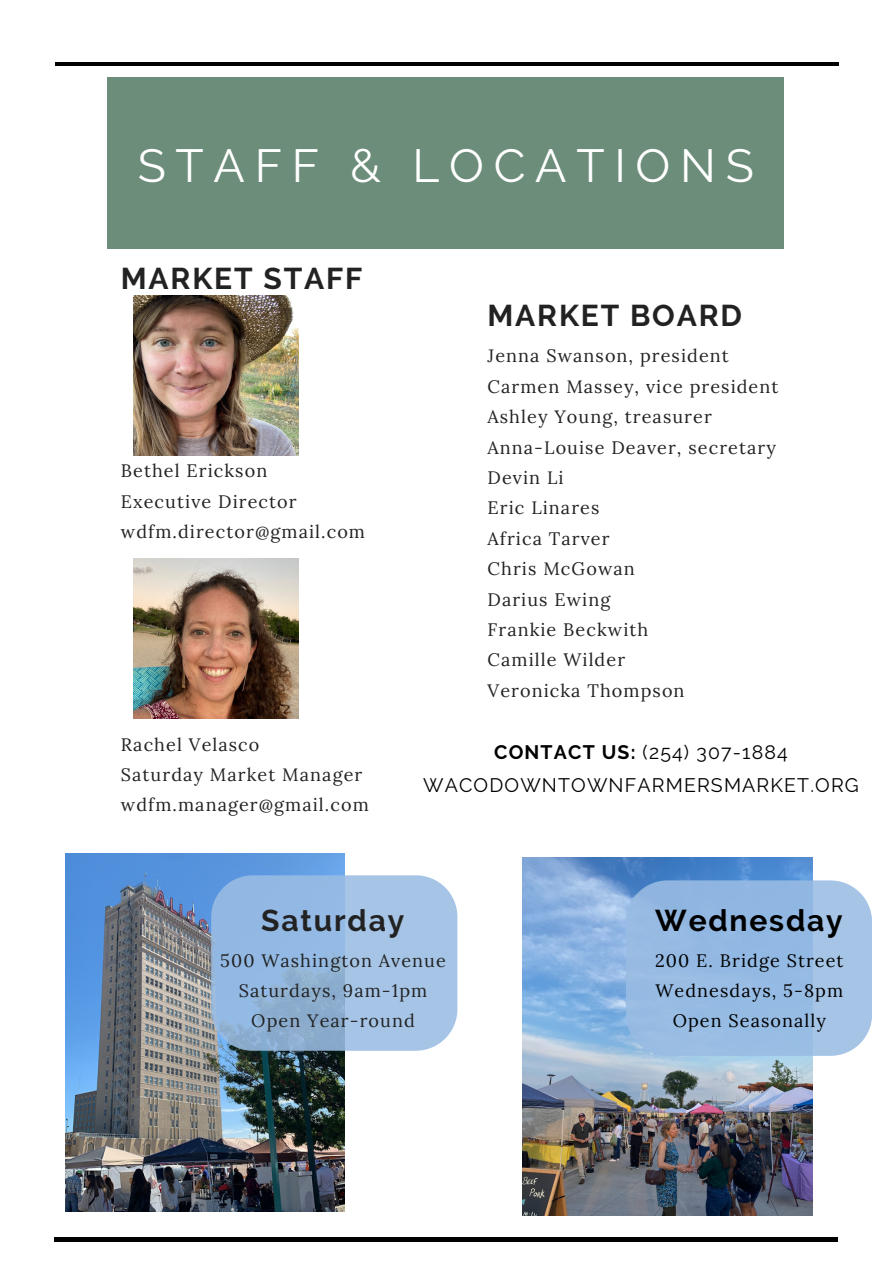
<style>
.page{position:relative;width:893px;height:1264px;background:#fff}
.page>*{position:absolute;margin:0;border:0;box-sizing:border-box;transform-origin:0 0}
.t1{font:46.35px "Raleway";letter-spacing:.21em;color:#fff}
.t2{font:700 30px "Raleway";letter-spacing:.06em;color:#222}
.t3{font:700 30px "Raleway";letter-spacing:.06em;color:#000}
.t4{font:19.5px/32.7px "Raleway";letter-spacing:.06em;color:#000;text-align:center}
.t5{font:18px "Lora";letter-spacing:.06em;color:#222}
.t6{font:18px "Lora";letter-spacing:.06em;color:#000}
.s1{font-weight:700}
</style>
<div class="page">
<hr style="left:55px;top:62px;width:783px;height:4px;background:#000">
<div style="left:107px;top:78px;width:677px;height:171px;background:#6c8d79"></div>
<hr style="left:54px;top:1237px;width:783px;height:3px;background:#000">
<img style="left:523px;top:857px;width:289px;height:358px">
<img style="left:66px;top:854px;width:279px;height:357px">
<img style="left:134px;top:296px;width:164px;height:159px">
<img style="left:134px;top:558px;width:164px;height:160px">
<svg style="left:211px;top:875px;width:246px;height:175px;background:#9abce0"></svg>
<svg style="left:626px;top:880px;width:245px;height:175px;background:#98bce3"></svg>
<p class="t1" style="left:138px;top:139px;width:617px">STAFF &amp; LOCATIONS</p>
<h1 class="t2" style="left:121px;top:261px;width:243px">MARKET STAFF</h1>
<p class="t5" style="left:121px;top:459px;width:148px">Bethel Erickson</p>
<p class="t5" style="left:121px;top:489px;width:177px">Executive Director</p>
<p class="t5" style="left:121px;top:520px;width:246px">wdfm.director@gmail.com</p>
<p class="t5" style="left:121px;top:732px;width:140px">Rachel Velasco</p>
<p class="t5" style="left:121px;top:763px;width:243px">Saturday Market Manager</p>
<p class="t5" style="left:121px;top:793px;width:249px">wdfm.manager@gmail.com</p>
<p class="t2" style="left:487px;top:298px;width:256px">MARKET BOARD</p>
<p class="t5" style="left:487px;top:344px;width:243px">Jenna Swanson, president</p>
<p class="t5" style="left:487px;top:374px;width:292px">Carmen Massey, vice president</p>
<p class="t5" style="left:487px;top:405px;width:226px">Ashley Young, treasurer</p>
<p class="t5" style="left:487px;top:435px;width:290px">Anna-Louise Deaver, secretary</p>
<p class="t5" style="left:487px;top:466px;width:77px">Devin Li</p>
<p class="t5" style="left:487px;top:496px;width:113px">Eric Linares</p>
<p class="t5" style="left:487px;top:526px;width:124px">Africa Tarver</p>
<h2 class="t5" style="left:487px;top:557px;width:149px">Chris McGowan</h2>
<p class="t5" style="left:487px;top:587px;width:124px">Darius Ewing</p>
<p class="t5" style="left:487px;top:617px;width:162px">Frankie Beckwith</p>
<p class="t5" style="left:487px;top:648px;width:139px">Camille Wilder</p>
<p class="t5" style="left:487px;top:678px;width:198px">Veronicka Thompson</p>
<p class="t4" style="left:423px;top:736px;width:437px"><span class="s1">CONTACT US:</span> (254) 307-1884<br>WACODOWNTOWNFARMERSMARKET.ORG</p>
<h3 class="t2" style="left:261px;top:902px;width:144px">Saturday</h3>
<p class="t5" style="left:220px;top:948px;width:227px">500 Washington Avenue</p>
<p class="t5" style="left:239px;top:978px;width:190px">Saturdays, 9am-1pm</p>
<p class="t5" style="left:251px;top:1009px;width:165px">Open Year-round</p>
<p class="t3" style="left:655px;top:902px;width:189px">Wednesday</p>
<p class="t6" style="left:655px;top:948px;width:190px">200 E. Bridge Street</p>
<p class="t6" style="left:655px;top:978px;width:189px">Wednesdays, 5-8pm</p>
<p class="t6" style="left:672px;top:1009px;width:155px">Open Seasonally</p>
</div>
